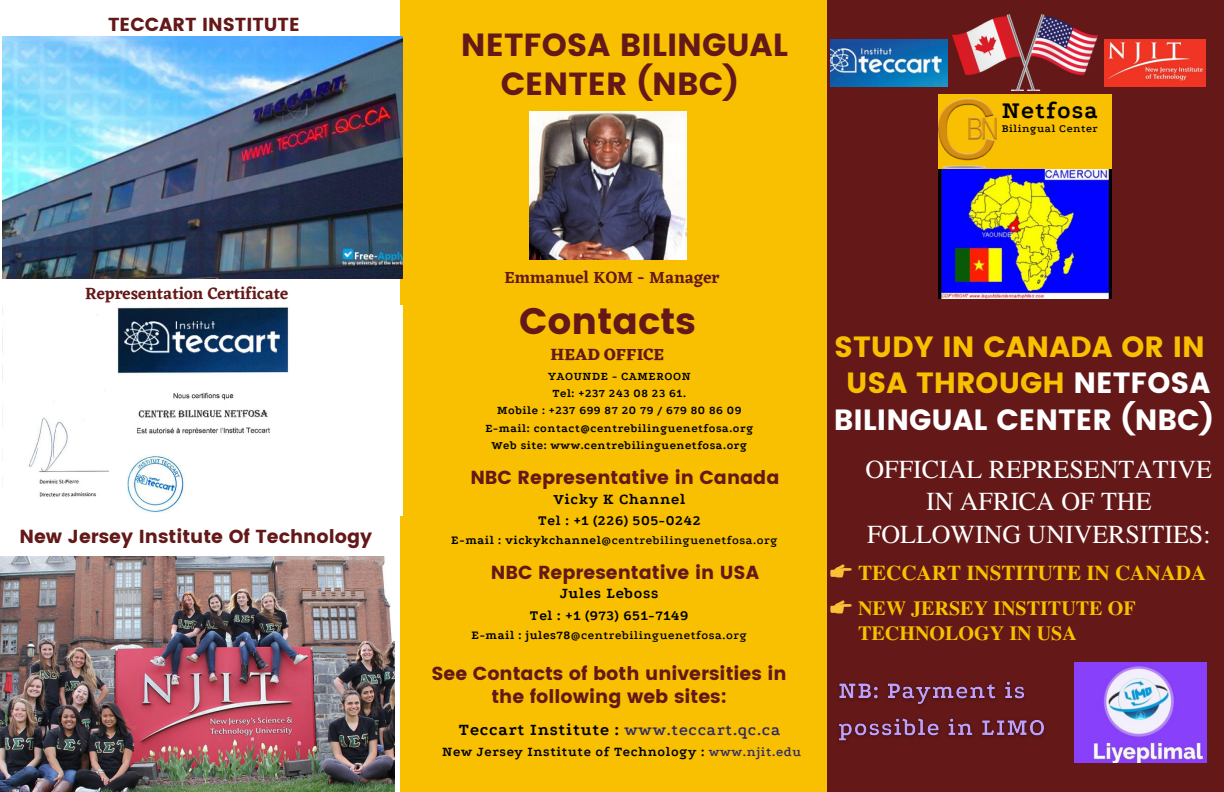
<style>
.page{position:relative;width:1224px;height:792px;background:#fff}
.page>*{position:absolute;margin:0;border:0;box-sizing:border-box;transform-origin:0 0}
.t1{font:36.8px "Poppins";color:#641818}
.t2{font:31.9px/39px "Poppins";color:#641818;text-align:center}
.t3{font:29.2px/36.2px "Poppins";color:#f8c000;text-align:center}
.t4{font:25.9px/32.2px "Te X Gyre Termes";color:#fff;text-align:center}
.t5{font:700 24.6px "Podkova";letter-spacing:.045em;color:#000}
.t6{font:700 21.1px "Te X Gyre Termes";color:#f8c000}
.t7{font:700 20.1px/24.9px "Te X Gyre Termes";color:#f8c000}
.t8{font:18.8px/23.2px "Poppins";color:#641818;text-align:center}
.t9{font:700 17.2px "Podkova";letter-spacing:.045em;color:#000}
.t10{font:600 16.8px "Eczar";color:#641818}
.t11{font:700 16.8px "Eczar";color:#641818}
.t12{font:700 15.5px "Podkova";letter-spacing:.045em;color:#000}
.t13{font:700 14.5px "Podkova";letter-spacing:.045em;color:#000}
.t14{font:700 13.9px "Podkova";letter-spacing:.045em;color:#000}
.t15{font:600 12.5px "Podkova";letter-spacing:.045em;color:#000}
.t16{font:700 12px "Podkova";letter-spacing:.045em;color:#000}
.t17{font:600 11.6px "Podkova";letter-spacing:.045em;color:#000}
.s1{font-weight:700}
.s2{font-weight:600;color:#2e2966}
.s3{color:#fff}
</style>
<div class="page">
<div style="left:816px;top:0;width:408px;height:792px;background:#641818"></div>
<img style="left:0;top:556px;width:394px;height:236px">
<div style="left:401px;top:0;width:426px;height:792px;background:#f8c000"></div>
<img style="left:953px;top:14px;width:145px;height:77px">
<img style="left:938px;top:169px;width:174px;height:130px">
<div style="left:938px;top:94px;width:174px;height:75px;background:#f8c000"></div>
<img style="left:938px;top:98px;width:59px;height:71px">
<img style="left:831px;top:39px;width:117px;height:48px">
<img style="left:1105px;top:39px;width:101px;height:48px">
<img style="left:1074px;top:662px;width:132px;height:101px">
<img style="left:831px;top:564px;width:21px;height:14px">
<img style="left:2px;top:37px;width:401px;height:242px">
<img style="left:831px;top:600px;width:21px;height:14px">
<img style="left:529px;top:111px;width:158px;height:148px">
<img style="left:2px;top:305px;width:401px;height:211px">
<img style="left:839px;top:681px;width:206px;height:61px">
<p class="t8" style="left:108px;top:13px;width:193px">TECCART INSTITUTE</p>
<p class="t10" style="left:85px;top:283px;width:205px">Representation Certificate</p>
<p class="t8" style="left:19px;top:525px;width:354px">New Jersey Institute Of Technology</p>
<p class="t2" style="left:461px;top:25px;width:329px">NETFOSA BILINGUAL<br>CENTER (NBC)</p>
<p class="t5" style="left:1002px;top:97px;width:97px">Netfosa</p>
<p class="t17" style="left:1002px;top:123px;width:97px">Bilingual Center</p>
<p class="t10" style="left:504px;top:267px;width:217px">Emmanuel KOM - Manager</p>
<p class="t1" style="left:519px;top:300px;width:178px">Contacts</p>
<p class="t11" style="left:550px;top:345px;width:115px">HEAD OFFICE</p>
<p class="t16" style="left:548px;top:370px;width:144px">YAOUNDE - CAMEROON</p>
<p class="t16" style="left:552px;top:387px;width:135px">Tel: +237 243 08 23 61.</p>
<p class="t16" style="left:497px;top:404px;width:246px">Mobile : +237 699 87 20 79 / 679 80 86 09</p>
<p class="t16" style="left:485px;top:421px;width:269px">E-mail: contact@centrebilinguenetfosa.org</p>
<p class="t16" style="left:492px;top:439px;width:257px">Web site: www.centrebilinguenetfosa.org</p>
<p class="t8" style="left:470px;top:466px;width:311px">NBC Representative in Canada</p>
<p class="t12" style="left:553px;top:490px;width:133px">Vicky K Channel</p>
<p class="t13" style="left:538px;top:513px;width:164px">Tel : +1 (226) 505-0242</p>
<p class="t15" style="left:451px;top:533px;width:328px"><span class="s1">E-mail : vickykchannel</span>@centrebilinguenetfosa.org</p>
<p class="t8" style="left:491px;top:561px;width:270px">NBC Representative in USA</p>
<p class="t12" style="left:560px;top:585px;width:100px">Jules Leboss</p>
<p class="t13" style="left:530px;top:607px;width:160px">Tel : +1 (973) 651-7149</p>
<p class="t15" style="left:471px;top:628px;width:277px"><span class="s1">E-mail : jules78</span>@centrebilinguenetfosa.org</p>
<p class="t8" style="left:431px;top:662px;width:357px">See Contacts of both universities in the following web sites:</p>
<p class="t9" style="left:459px;top:720px;width:323px">Teccart Institute : <span class="s2">www.teccart.qc.ca</span></p>
<p class="t14" style="left:442px;top:745px;width:360px">New Jersey Institute of Technology : <span class="s2">www.njit.edu</span></p>
<p class="t3" style="left:834px;top:329px;width:381px">STUDY IN CANADA OR IN<br>USA THROUGH <span class="s3">NETFOSA<br>BILINGUAL CENTER (NBC)</span></p>
<p class="t4" style="left:866px;top:452px;width:348px">OFFICIAL REPRESENTATIVE<br>IN AFRICA OF THE<br>FOLLOWING UNIVERSITIES:</p>
<p class="t6" style="left:858px;top:556px;width:350px">TECCART INSTITUTE IN CANADA</p>
<p class="t7" style="left:858px;top:595px;width:279px">NEW JERSEY INSTITUTE OF<br>TECHNOLOGY IN USA</p>
</div>
